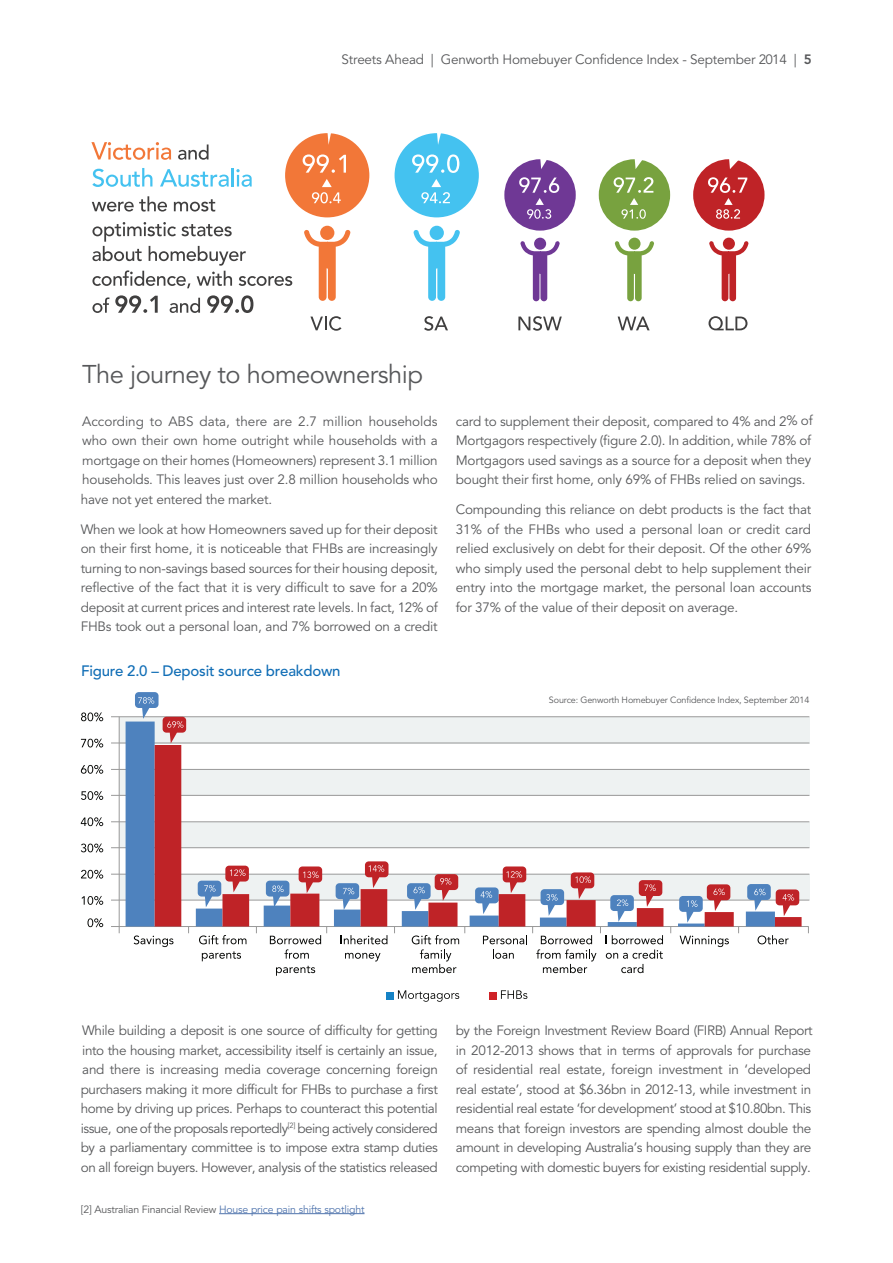
<style>
.page{position:relative;width:893px;height:1263px;background:#fff}
.page>*{position:absolute;margin:0;border:0;box-sizing:border-box;transform-origin:0 0}
.t1{font:25.5px "Avenir LT Std";letter-spacing:-.02em;color:#57585a}
.t2{font:500 15px "Avenir LT Std";letter-spacing:-.015em;color:#116eb6}
.t3{font:13.5px/19.5px "Avenir LT Std";letter-spacing:-.025em;color:#57585a;text-align:justify}
.t4{font:10.5px "Avenir LT Std";letter-spacing:-.015em;color:#4d72ac}
.t5{font:9px "Avenir LT Std";letter-spacing:-.015em;color:#57585a}
.s1{font-weight:800}
.s2{color:#57585a}
</style>
<div class="page">
<hr style="left:219px;top:1213px;width:145px;height:1px;background:#4d72ac">
<svg style="left:310px;top:316px;width:31px;height:15px"></svg>
<div style="left:320px;top:226px;width:14px;height:14px;background:#f27738;border-radius:50%"></div>
<svg style="left:304px;top:230px;width:47px;height:71px"></svg>
<div style="left:285px;top:133px;width:84px;height:84px;background:#f27738;border-radius:50%"></div>
<svg style="left:327px;top:133px;width:6px;height:12px"></svg>
<svg style="left:303px;top:154px;width:43px;height:19px"></svg>
<svg style="left:312px;top:179px;width:29px;height:24px"></svg>
<svg style="left:424px;top:316px;width:24px;height:15px"></svg>
<div style="left:430px;top:226px;width:14px;height:14px;background:#44c2f0;border-radius:50%"></div>
<svg style="left:413px;top:230px;width:47px;height:71px"></svg>
<div style="left:395px;top:133px;width:84px;height:84px;background:#44c2f0;border-radius:50%"></div>
<svg style="left:436px;top:133px;width:8px;height:12px"></svg>
<svg style="left:412px;top:154px;width:47px;height:19px"></svg>
<svg style="left:421px;top:179px;width:29px;height:24px"></svg>
<svg style="left:518px;top:316px;width:44px;height:15px"></svg>
<div style="left:534px;top:238px;width:12px;height:12px;background:#6f3895;border-radius:50%"></div>
<svg style="left:520px;top:241px;width:40px;height:60px"></svg>
<div style="left:504px;top:159px;width:72px;height:72px;background:#6f3895;border-radius:50%"></div>
<svg style="left:540px;top:159px;width:11px;height:10px"></svg>
<svg style="left:519px;top:177px;width:40px;height:42px"></svg>
<svg style="left:618px;top:317px;width:32px;height:13px"></svg>
<div style="left:628px;top:238px;width:12px;height:12px;background:#78a23f;border-radius:50%"></div>
<svg style="left:615px;top:241px;width:39px;height:60px"></svg>
<div style="left:599px;top:159px;width:71px;height:72px;background:#78a23f;border-radius:50%"></div>
<svg style="left:634px;top:159px;width:13px;height:10px"></svg>
<svg style="left:614px;top:177px;width:39px;height:42px"></svg>
<svg style="left:708px;top:316px;width:39px;height:14px"></svg>
<div style="left:723px;top:238px;width:12px;height:12px;background:#bf2327;border-radius:50%"></div>
<svg style="left:709px;top:241px;width:40px;height:60px"></svg>
<div style="left:693px;top:159px;width:71px;height:72px;background:#bf2327;border-radius:50%"></div>
<svg style="left:729px;top:159px;width:19px;height:10px"></svg>
<svg style="left:708px;top:177px;width:39px;height:42px"></svg>
<svg style="left:91px;top:142px;width:80px;height:18px"></svg>
<svg style="left:178px;top:144px;width:31px;height:16px"></svg>
<svg style="left:92px;top:168px;width:60px;height:19px"></svg>
<svg style="left:160px;top:169px;width:69px;height:18px"></svg>
<hr style="left:231px;top:168px;width:3px;height:18px;background:#44c2f0">
<svg style="left:236px;top:169px;width:16px;height:18px"></svg>
<svg style="left:92px;top:196px;width:75px;height:16px"></svg>
<svg style="left:174px;top:199px;width:41px;height:13px"></svg>
<svg style="left:92px;top:222px;width:200px;height:66px"></svg>
<svg style="left:92px;top:295px;width:66px;height:18px"></svg>
<svg style="left:170px;top:298px;width:30px;height:15px"></svg>
<svg style="left:207px;top:295px;width:46px;height:18px"></svg>
<div style="left:119px;top:717px;width:690px;height:26px;background:#eef2f2"></div>
<hr style="left:111px;top:716px;width:698px;height:1px;background:#999">
<hr style="left:111px;top:743px;width:698px;height:1px;background:#999">
<hr style="left:111px;top:769px;width:698px;height:1px;background:#999">
<hr style="left:111px;top:795px;width:698px;height:1px;background:#999">
<hr style="left:111px;top:821px;width:698px;height:1px;background:#999">
<hr style="left:111px;top:847px;width:698px;height:1px;background:#999">
<hr style="left:111px;top:874px;width:698px;height:1px;background:#999">
<hr style="left:111px;top:900px;width:698px;height:1px;background:#999">
<hr style="left:119px;top:717px;width:1px;height:216px;background:#999">
<hr style="left:111px;top:926px;width:697px;height:1px;background:#999">
<svg style="left:87px;top:918px;width:16px;height:9px"></svg>
<svg style="left:82px;top:896px;width:21px;height:9px"></svg>
<svg style="left:81px;top:869px;width:22px;height:10px"></svg>
<svg style="left:81px;top:843px;width:22px;height:10px"></svg>
<svg style="left:81px;top:817px;width:22px;height:9px"></svg>
<svg style="left:81px;top:791px;width:22px;height:9px"></svg>
<svg style="left:81px;top:765px;width:22px;height:9px"></svg>
<svg style="left:81px;top:738px;width:22px;height:10px"></svg>
<svg style="left:81px;top:712px;width:22px;height:9px"></svg>
<svg style="left:134px;top:935px;width:39px;height:12px"></svg>
<svg style="left:199px;top:935px;width:47px;height:9px"></svg>
<svg style="left:202px;top:951px;width:39px;height:10px"></svg>
<svg style="left:270px;top:926px;width:57px;height:33px"></svg>
<svg style="left:276px;top:966px;width:39px;height:10px"></svg>
<svg style="left:341px;top:935px;width:46px;height:9px"></svg>
<svg style="left:345px;top:953px;width:35px;height:8px"></svg>
<svg style="left:412px;top:926px;width:53px;height:47px"></svg>
<svg style="left:680px;top:936px;width:49px;height:11px"></svg>
<svg style="left:757px;top:935px;width:32px;height:9px"></svg>
<div style="left:386px;top:992px;width:8px;height:7px;background:#1582c5"></div>
<svg style="left:398px;top:990px;width:61px;height:12px"></svg>
<div style="left:489px;top:992px;width:8px;height:7px;background:#cf2227"></div>
<svg style="left:501px;top:990px;width:26px;height:9px"></svg>
<svg style="left:126px;top:721px;width:649px;height:205px"></svg>
<svg style="left:155px;top:745px;width:647px;height:181px"></svg>
<svg style="left:266px;top:881px;width:23px;height:26px"></svg>
<svg style="left:336px;top:883px;width:23px;height:27px"></svg>
<svg style="left:135px;top:692px;width:51px;height:51px"></svg>
<svg style="left:198px;top:866px;width:51px;height:41px"></svg>
<svg style="left:299px;top:866px;width:23px;height:27px"></svg>
<svg style="left:365px;top:861px;width:23px;height:27px"></svg>
<svg style="left:407px;top:874px;width:51px;height:36px;background:#bd96a4"></svg>
<svg style="left:475px;top:866px;width:188px;height:107px"></svg>
<svg style="left:679px;top:884px;width:51px;height:39px"></svg>
<svg style="left:747px;top:884px;width:52px;height:32px"></svg>
<p class="t3" style="left:341px;top:50px;width:472px">Streets Ahead | Genworth Homebuyer Confidence Index - September 2014 | <span class="s1">5</span></p>
<h1 class="t1" style="left:82px;top:359px;width:342px">The journey to homeownership</h1>
<p class="t3" style="left:81px;top:412px;width:359px">According to ABS data, there are 2.7 million households who own their own home outright while households with a mortgage on their homes (Homeowners) represent 3.1 million households. This leaves just over 2.8 million households who have not yet entered the market.</p>
<p class="t3" style="left:81px;top:520px;width:359px">When we look at how Homeowners saved up for their deposit on their first home, it is noticeable that FHBs are increasingly turning to non-savings based sources for their housing deposit, reflective of the fact that it is very difficult to save for a 20% deposit at current prices and interest rate levels. In fact, 12% of FHBs took out a personal loan, and 7% borrowed on a credit</p>
<p class="t2" style="left:81px;top:662px;width:261px">Figure 2.0 – Deposit source breakdown</p>
<p class="t3" style="left:456px;top:411px;width:358px">card to supplement their deposit, compared to 4% and 2% of Mortgagors respectively (figure 2.0). In addition, while 78% of Mortgagors used savings as a source for a deposit when they bought their first home, only 69% of FHBs relied on savings.</p>
<p class="t3" style="left:456px;top:500px;width:357px">Compounding this reliance on debt products is the fact that 31% of the FHBs who used a personal loan or credit card relied exclusively on debt for their deposit. Of the other 69% who simply used the personal debt to help supplement their entry into the mortgage market, the personal loan accounts for 37% of the value of their deposit on average.</p>
<p class="t5" style="left:549px;top:694px;width:262px">Source: Genworth Homebuyer Confidence Index, September 2014</p>
<p class="t3" style="left:81px;top:1021px;width:359px">While building a deposit is one source of difficulty for getting into the housing market, accessibility itself is certainly an issue, and there is increasing media coverage concerning foreign purchasers making it more difficult for FHBs to purchase a first home by driving up prices. Perhaps to counteract this potential issue, one of the proposals reportedly<sup>[2]</sup> being actively considered by a parliamentary committee is to impose extra stamp duties on all foreign buyers. However, analysis of the statistics released</p>
<p class="t3" style="left:456px;top:1021px;width:358px;text-align:left">by the Foreign Investment Review Board (FIRB) Annual Report in 2012-2013 shows that in terms of approvals for purchase of residential real estate, foreign investment in ‘developed real estate’, stood at $6.36bn in 2012-13, while investment in residential real estate ‘for development’ stood at $10.80bn. This means that foreign investors are spending almost double the amount in developing Australia’s housing supply than they are competing with domestic buyers for existing residential supply.</p>
<p class="t4" style="left:81px;top:1203px;width:285px"><span class="s2">[2] Australian Financial Review</span> House price pain shifts spotlight</p>
</div>
